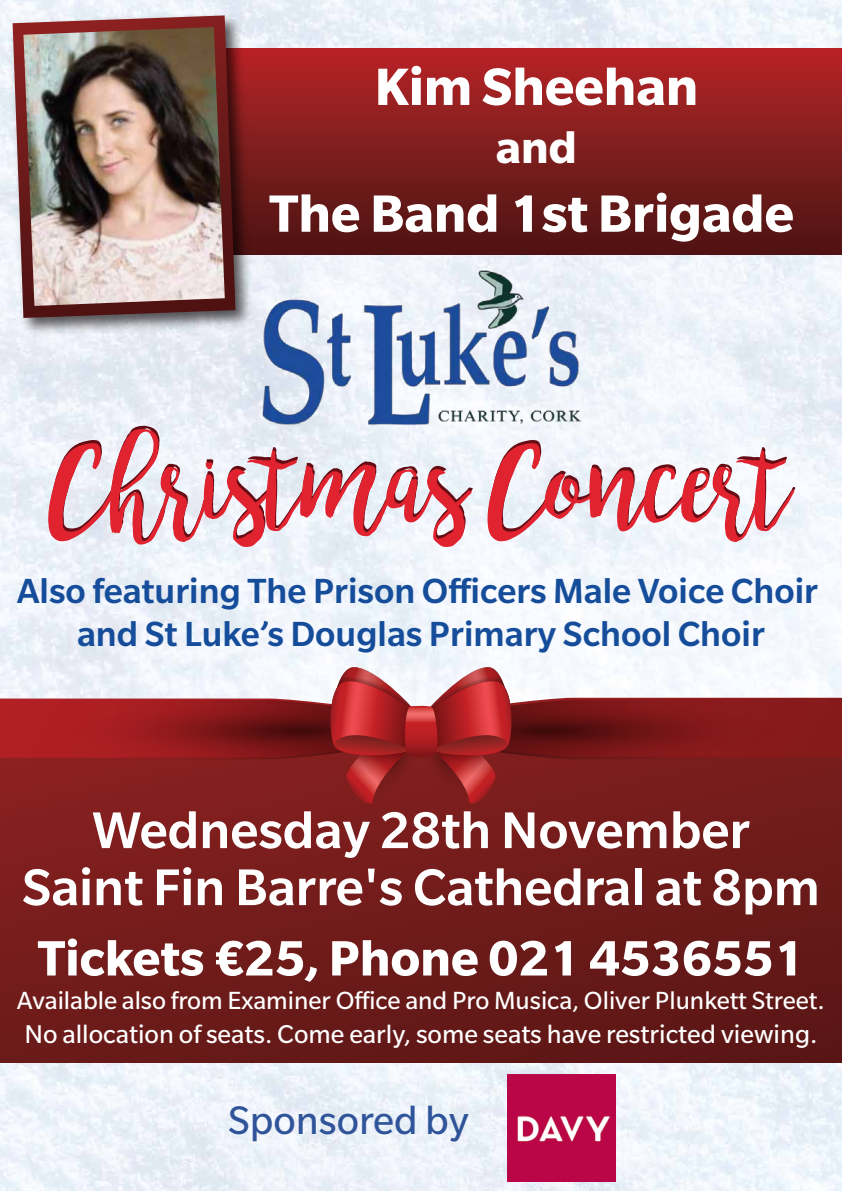
<style>
.page{position:relative;width:842px;height:1191px;background:#fff}
.page>*{position:absolute;margin:0;border:0;box-sizing:border-box;transform-origin:0 0}
.t1{font:116.4px "bromello";color:#650c15}
.t2{font:700 57.1px "Slate Std";color:#fff}
.t3{font:500 56.1px/57px "Slate Std";color:#fff;text-align:center}
.t4{font:700 54px "Slate Std";color:#fff}
.t5{font:700 48.5px "Slate Std";color:#fff}
.t6{font:43.2px "Slate Std";color:#30549a}
.t7{font:500 38px/43px "Slate Std";color:#154d9a;text-align:center}
.t8{font:28px "Slate Std";color:#fff}
.t9{font:27px "Slate Std";color:#fff}
.s1{font-size:28px}
</style>
<div class="page">
<img style="left:0;top:0;width:842px;height:667px">
<div style="left:0;top:733px;width:842px;height:458px;background:linear-gradient(to right,#791f1e,#651a19)"></div>
<svg style="left:0;top:667px;width:842px;height:139px"></svg>
<div style="left:187px;top:49px;width:655px;height:206px;background:linear-gradient(to bottom,#b52426,#4b1513)"></div>
<img style="left:5px;top:7px;width:253px;height:333px">
<svg style="left:13px;top:15px;width:222px;height:303px;background:#855355"></svg>
<img style="left:242px;top:228px;width:358px;height:253px">
<img style="left:0;top:1064px;width:842px;height:127px">
<img style="left:23px;top:27px;width:202px;height:279px">
<img style="left:508px;top:1074px;width:107px;height:107px">
<h2 class="t2" style="left:375px;top:56px;width:325px">Kim Sheehan</h2>
<p class="t5" style="left:496px;top:121px;width:82px">and</p>
<h2 class="t2" style="left:269px;top:183px;width:526px">The Band 1st Brigade</h2>
<h1 class="t1" style="left:48px;top:410px;width:747px">Christmas Concert</h1>
<p class="t7" style="left:17px;top:569px;width:802px">Also featuring The Prison Officers Male Voice Choir and St Luke’s Douglas Primary School Choir</p>
<h3 class="t3" style="left:22px;top:801px;width:799px">Wednesday 28th November<br>Saint Fin Barre's Cathedral at 8pm</h3>
<h3 class="t4" style="left:38px;top:929px;width:768px">Tickets €25, Phone 021 4536551</h3>
<p class="t9" style="left:17px;top:986px;width:809px">Available also from Examiner Office and Pro Musica, Oliver Plunkett Street<span class="s1">.</span></p>
<p class="t8" style="left:24px;top:1019px;width:794px">No allocation of seats. Come early, some seats have restricted viewing.</p>
<p class="t6" style="left:228px;top:1098px;width:242px">Sponsored by</p>
</div>
